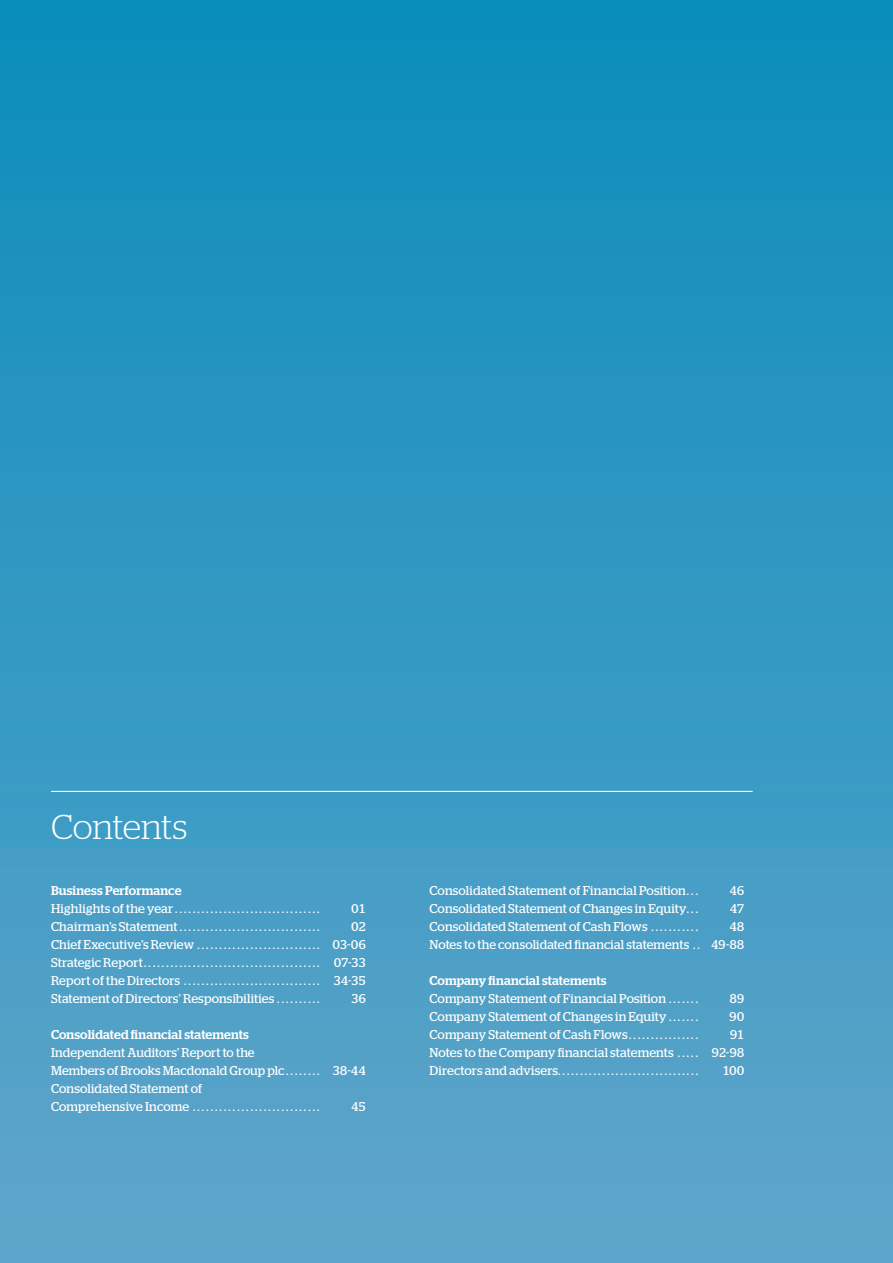
<style>
.page{position:relative;width:893px;height:1263px;background:#fff}
.page>*{position:absolute;margin:0;border:0;box-sizing:border-box;transform-origin:0 0}
.t1{font:300 34.5px "Stag";letter-spacing:-.01em;color:#fff}
.t2{font:12.75px/18px "Stag";letter-spacing:.005em;color:#fff;text-align:justify}
.t3{font:500 12.75px "Stag";letter-spacing:.01em;color:#fff}
</style>
<div class="page">
<div style="left:0;top:0;width:893px;height:1263px;background:linear-gradient(to bottom,#098dbb,#60a5cb)"></div>
<hr style="left:51px;top:791px;width:702px;height:1px;background:#fff">
<h1 class="t1" style="left:51px;top:807px;width:138px">Contents</h1>
<p class="t3" style="left:51px;top:883px;width:132px">Business Performance</p>
<p class="t2" style="left:51px;top:899px;width:270px">Highlights of the year . . . . . . . . . . . . . . . . . . . . . . . . . . . . . . . . .</p>
<p class="t2" style="left:351px;top:899px;width:16px">01</p>
<p class="t2" style="left:51px;top:917px;width:270px">Chairman’s Statement . . . . . . . . . . . . . . . . . . . . . . . . . . . . . . . .</p>
<p class="t2" style="left:51px;top:917px;width:317px;text-indent:300px">02<br>Chief Executive’s Review . . . . . . . . . . . . . . . . . . . . . . . . . . . . 03-06<br>Strategic Report . . . . . . . . . . . . . . . . . . . . . . . . . . . . . . . . . . . . . . . . 07-33<br>Report of the Directors . . . . . . . . . . . . . . . . . . . . . . . . . . . . . . . 34-35<br>Statement of Directors’ Responsibilities . . . . . . . . . .</p>
<p class="t2" style="left:351px;top:989px;width:17px">36</p>
<p class="t3" style="left:51px;top:1027px;width:199px">Consolidated financial statements</p>
<p class="t2" style="left:51px;top:1043px;width:317px;text-align:left">Independent Auditors’ Report to the<br>Members of Brooks Macdonald Group plc . . . . . . . . 38-44<br>Consolidated Statement of<br>Comprehensive Income . . . . . . . . . . . . . . . . . . . . . . . . . . . . .</p>
<p class="t2" style="left:351px;top:1097px;width:17px">45</p>
<p class="t2" style="left:429px;top:881px;width:270px">Consolidated Statement of Financial Position . . .</p>
<p class="t2" style="left:729px;top:881px;width:17px">46</p>
<p class="t2" style="left:429px;top:899px;width:270px">Consolidated Statement of Changes in Equity . . .</p>
<p class="t2" style="left:730px;top:899px;width:16px">47</p>
<p class="t2" style="left:429px;top:917px;width:270px">Consolidated Statement of Cash Flows . . . . . . . . . . .</p>
<p class="t2" style="left:429px;top:917px;width:316px;text-align:right">48<br>Notes to the consolidated financial statements . 49-88</p>
<p class="t3" style="left:429px;top:973px;width:178px">Company financial statements</p>
<p class="t2" style="left:429px;top:989px;width:270px">Company Statement of Financial Position . . . . . . .</p>
<p class="t2" style="left:729px;top:989px;width:17px">89</p>
<p class="t2" style="left:429px;top:1007px;width:270px">Company Statement of Changes in Equity . . . . . . .</p>
<p class="t2" style="left:729px;top:1007px;width:17px">90</p>
<p class="t2" style="left:429px;top:1025px;width:270px">Company Statement of Cash Flows . . . . . . . . . . . . . . . .</p>
<p class="t2" style="left:429px;top:1025px;width:317px;text-indent:300px">91<br>Notes to the Company financial statements . . . . . 92-98<br>Directors and advisers . . . . . . . . . . . . . . . . . . . . . . . . . . . . . . . .</p>
<p class="t2" style="left:722px;top:1061px;width:24px">100</p>
</div>
